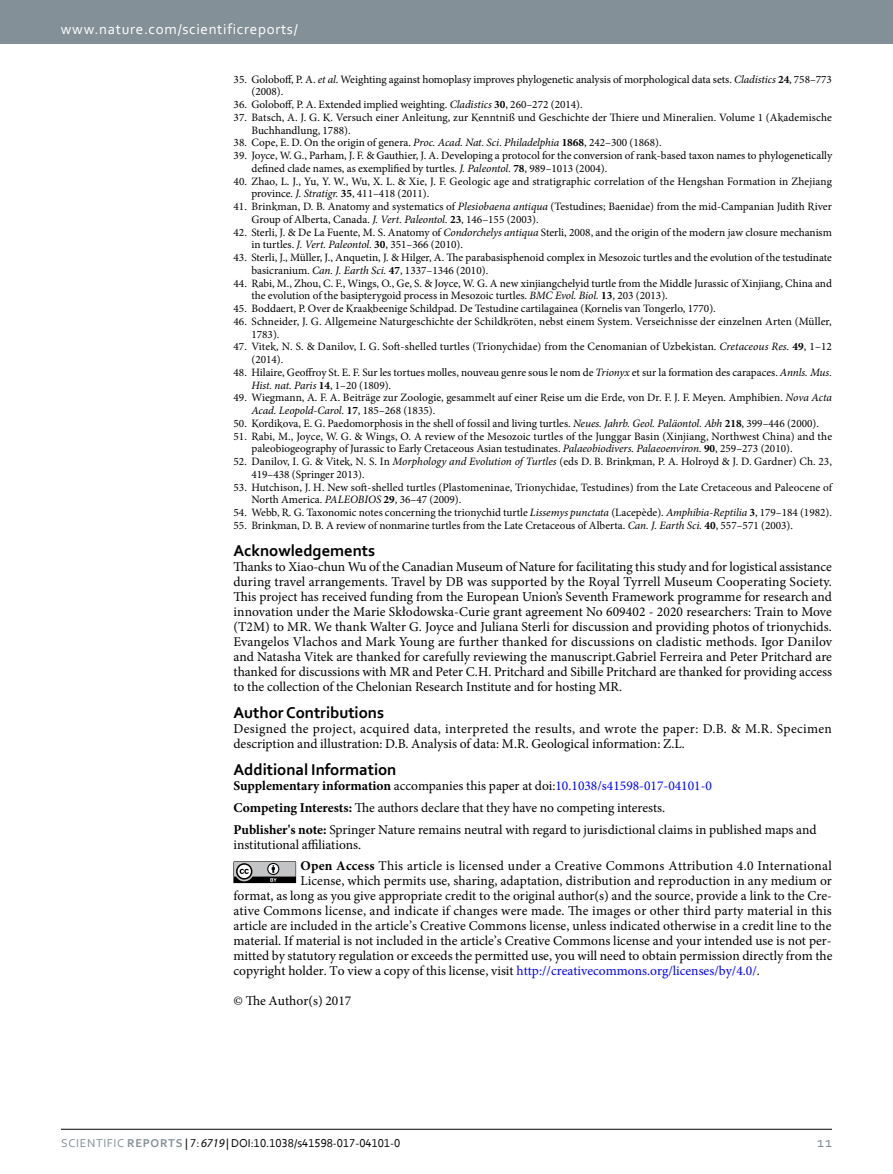
<style>
.page{position:relative;width:893px;height:1174px;background:#fff}
.page>*{position:absolute;margin:0;border:0;box-sizing:border-box;transform-origin:0 0}
.t1{font:16.5px "Corbel Bold 2";color:#000}
.t2{font:15px "Corbel 2";letter-spacing:.045em;color:#fff}
.t3{font:15px "Corbel 2";color:#839097}
.t4{font:13.5px/15px "Minion Pro";color:#000;text-align:justify}
.t5{font:13.5px/21.8px "Minion Pro";letter-spacing:.02em;color:#000}
.t6{font:12px "Corbel";color:#000}
.t7{font:11.25px/12.8px "Minion Pro";color:#000}
.s1{font-style:italic}
.s2{font-weight:700}
.s3{color:#00f}
.s4{font-family:"Corbel 2";color:#839097}
.s5{font-family:"Corbel Bold 2";color:#839097}
.s6{font-family:"Myriad Pro";font-style:italic}
</style>
<div class="page">
<div style="left:0;top:0;width:893px;height:43px;background:#839097"></div>
<hr style="left:61px;top:1129px;width:771px;height:1px;background:#000">
<svg style="left:233px;top:861px;width:63px;height:22px"></svg>
<h2 class="t2" style="left:61px;top:19px;width:238px">www.nature.com/scientificreports/</h2>
<p class="t7" style="left:251px;top:73px;width:582px;text-indent:-18px">35. Goloboff, P. A. <span class="s1">et al</span>. Weighting against homoplasy improves phylogenetic analysis of morphological data sets. <span class="s1">Cladistics</span> <span class="s2">24</span>, 758–773 (2008).</p>
<p class="t7" style="left:234px;top:98px;width:351px">36. Goloboff, P. A. Extended implied weighting. <span class="s1">Cladistics</span> <span class="s2">30</span>, 260–272 (2014).</p>
<p class="t7" style="left:251px;top:111px;width:582px;text-indent:-18px">37. Batsch, A. J. G. K. Versuch einer Anleitung, zur Kenntniß und Geschichte der Thiere und Mineralien. Volume 1 (Akademische<br>Buchhandlung, 1788).</p>
<p class="t7" style="left:234px;top:136px;width:429px">38. Cope, E. D. On the origin of genera. <span class="s1">Proc. Acad. Nat. Sci. Philadelphia</span> <span class="s2">1868</span>, 242–300 (1868).</p>
<p class="t7" style="left:251px;top:149px;width:582px;text-indent:-18px">39. Joyce, W. G., Parham, J. F. &amp; Gauthier, J. A. Developing a protocol for the conversion of rank-based taxon names to phylogenetically defined clade names, as exemplified by turtles. <span class="s1">J. Paleontol.</span> <span class="s2">78</span>, 989–1013 (2004).</p>
<p class="t7" style="left:251px;top:175px;width:582px;text-indent:-18px">40. Zhao, L. J., Yu, Y. W., Wu, X. L. &amp; Xie, J. F. Geologic age and stratigraphic correlation of the Hengshan Formation in Zhejiang province. <span class="s1">J. Stratigr.</span> <span class="s2">35</span>, 411–418 (2011).</p>
<p class="t7" style="left:251px;top:200px;width:582px;text-indent:-18px">41. Brinkman, D. B. Anatomy and systematics of <span class="s1">Plesiobaena antiqua</span> (Testudines; Baenidae) from the mid-Campanian Judith River<br>Group of Alberta, Canada. <span class="s1">J. Vert. Paleontol.</span> <span class="s2">23</span>, 146–155 (2003).</p>
<p class="t7" style="left:251px;top:226px;width:582px;text-indent:-18px">42. Sterli, J. &amp; De La Fuente, M. S. Anatomy of <span class="s1">Condorchelys antiqua</span> Sterli, 2008, and the origin of the modern jaw closure mechanism in turtles. <span class="s1">J. Vert. Paleontol.</span> <span class="s2">30</span>, 351–366 (2010).</p>
<p class="t7" style="left:251px;top:251px;width:582px;text-indent:-18px">43. Sterli, J., Müller, J., Anquetin, J. &amp; Hilger, A. The parabasisphenoid complex in Mesozoic turtles and the evolution of the testudinate basicranium. <span class="s1">Can. J. Earth Sci.</span> <span class="s2">47</span>, 1337–1346 (2010).</p>
<p class="t7" style="left:251px;top:277px;width:582px;text-indent:-18px">44. Rabi, M., Zhou, C. F., Wings, O., Ge, S. &amp; Joyce, W. G. A new xinjiangchelyid turtle from the Middle Jurassic of Xinjiang, China and the evolution of the basipterygoid process in Mesozoic turtles. <span class="s1">BMC Evol. Biol.</span> <span class="s2">13</span>, 203 (2013).</p>
<p class="t7" style="left:234px;top:302px;width:484px">45. Boddaert, P. Over de Kraakbeenige Schildpad. De Testudine cartilagainea (Kornelis van Tongerlo, 1770).</p>
<p class="t7" style="left:251px;top:315px;width:582px;text-indent:-18px">46. Schneider, J. G. Allgemeine Naturgeschichte der Schildkröten, nebst einem System. Verseichnisse der einzelnen Arten (Müller,<br>1783).</p>
<p class="t7" style="left:251px;top:340px;width:582px;text-indent:-18px">47. Vitek, N. S. &amp; Danilov, I. G. Soft-shelled turtles (Trionychidae) from the Cenomanian of Uzbekistan. <span class="s1">Cretaceous Res.</span> <span class="s2">49</span>, 1–12 (2014).</p>
<p class="t7" style="left:251px;top:366px;width:582px;text-indent:-18px">48. Hilaire, Geoffroy St. E. F. Sur les tortues molles, nouveau genre sous le nom de <span class="s1">Trionyx</span> et sur la formation des carapaces. <span class="s1">Annls. Mus.<br>Hist. nat. Paris</span> <span class="s2">14</span>, 1–20 (1809).</p>
<p class="t7" style="left:251px;top:391px;width:582px;text-indent:-18px">49. Wiegmann, A. F. A. Beiträge zur Zoologie, gesammelt auf einer Reise um die Erde, von Dr. F. J. F. Meyen. Amphibien. <span class="s1">Nova Acta<br>Acad. Leopold-Carol.</span> <span class="s2">17</span>, 185–268 (1835).</p>
<p class="t7" style="left:234px;top:417px;width:587px">50. Kordikova, E. G. Paedomorphosis in the shell of fossil and living turtles. <span class="s1">Neues. Jahrb. Geol. Paläontol. Abh</span> <span class="s2">218</span>, 399–446 (2000).</p>
<p class="t7" style="left:251px;top:429px;width:582px;text-indent:-18px">51. Rabi, M., Joyce, W. G. &amp; Wings, O. A review of the Mesozoic turtles of the Junggar Basin (Xinjiang, Northwest China) and the paleobiogeography of Jurassic to Early Cretaceous Asian testudinates. <span class="s1">Palaeobiodivers. Palaeoenviron.</span> <span class="s2">90</span>, 259–273 (2010).</p>
<p class="t7" style="left:251px;top:455px;width:582px;text-indent:-18px">52. Danilov, I. G. &amp; Vitek, N. S. In <span class="s1">Morphology and Evolution of Turtles</span> (eds D. B. Brinkman, P. A. Holroyd &amp; J. D. Gardner) Ch. 23,<br>419–438 (Springer 2013).</p>
<p class="t7" style="left:251px;top:480px;width:582px;text-indent:-18px">53. Hutchison, J. H. New soft-shelled turtles (Plastomeninae, Trionychidae, Testudines) from the Late Cretaceous and Paleocene of<br>North America. <span class="s1">PALEOBIOS</span> <span class="s2">29</span>, 36–47 (2009).</p>
<p class="t7" style="left:234px;top:506px;width:600px">54. Webb, R. G. Taxonomic notes concerning the trionychid turtle <span class="s1">Lissemys punctata</span> (Lacepède). <span class="s1">Amphibia-Reptilia</span> <span class="s2">3</span>, 179–184 (1982).</p>
<p class="t7" style="left:234px;top:519px;width:561px">55. Brinkman, D. B. A review of nonmarine turtles from the Late Cretaceous of Alberta. <span class="s1">Can. J. Earth Sci.</span> <span class="s2">40</span>, 557–571 (2003).</p>
<h1 class="t1" style="left:233px;top:540px;width:143px">Acknowledgements</h1>
<p class="t4" style="left:233px;top:559px;width:600px">Thanks to Xiao-chun Wu of the Canadian Museum of Nature for facilitating this study and for logistical assistance during travel arrangements. Travel by DB was supported by the Royal Tyrrell Museum Cooperating Society.<br>This project has received funding from the European Union’s Seventh Framework programme for research and innovation under the Marie Skłodowska-Curie grant agreement No 609402 - 2020 researchers: Train to Move (T2M) to MR. We thank Walter G. Joyce and Juliana Sterli for discussion and providing photos of trionychids.<br>Evangelos Vlachos and Mark Young are further thanked for discussions on cladistic methods. Igor Danilov and Natasha Vitek are thanked for carefully reviewing the manuscript.Gabriel Ferreira and Peter Pritchard are thanked for discussions with MR and Peter C.H. Pritchard and Sibille Pritchard are thanked for providing access to the collection of the Chelonian Research Institute and for hosting MR.</p>
<h1 class="t1" style="left:233px;top:702px;width:152px">Author Contributions</h1>
<p class="t4" style="left:233px;top:721px;width:600px">Designed the project, acquired data, interpreted the results, and wrote the paper: D.B. &amp; M.R. Specimen description and illustration: D.B. Analysis of data: M.R. Geological information: Z.L.</p>
<h1 class="t1" style="left:233px;top:759px;width:164px">Additional Information</h1>
<p class="t4" style="left:233px;top:775px;width:584px;line-height:21.8px;text-align:left"><span class="s2">Supplementary information</span> accompanies this paper at doi:<span class="s3">10.1038/s41598-017-04101-0<br></span><span class="s2">Competing Interests:</span> The authors declare that they have no competing interests.<br><span class="s2">Publisher's note:</span> Springer Nature remains neutral with regard to jurisdictional claims in published maps and</p>
<p class="t5" style="left:301px;top:833px;width:533px;text-indent:-67px">institutional affiliations.<br><span class="s2">Open Access</span> This article is licensed under a Creative Commons Attribution 4.0 International</p>
<p class="t4" style="left:233px;top:873px;width:601px;text-indent:67px">License, which permits use, sharing, adaptation, distribution and reproduction in any medium or format, as long as you give appropriate credit to the original author(s) and the source, provide a link to the Cre&shy;ative Commons license, and indicate if changes were made. The images or other third party material in this article are included in the article’s Creative Commons license, unless indicated otherwise in a credit line to the material. If material is not included in the article’s Creative Commons license and your intended use is not per&shy;mitted by statutory regulation or exceeds the permitted use, you will need to obtain permission directly from the copyright holder. To view a copy of this license, visit <span class="s3">http://creativecommons.org/licenses/by/4.0/</span>.</p>
<p class="t4" style="left:233px;top:993px;width:119px">© The Author(s) 2017</p>
<p class="t6" style="left:61px;top:1135px;width:341px"><span class="s4">Scientific</span> <span class="s5">REPOrTS</span> | 7: <span class="s6">6719</span> | DOI:10.1038/s41598-017-04101-0</p>
<h2 class="t3" style="left:817px;top:1132px;width:16px">11</h2>
</div>
